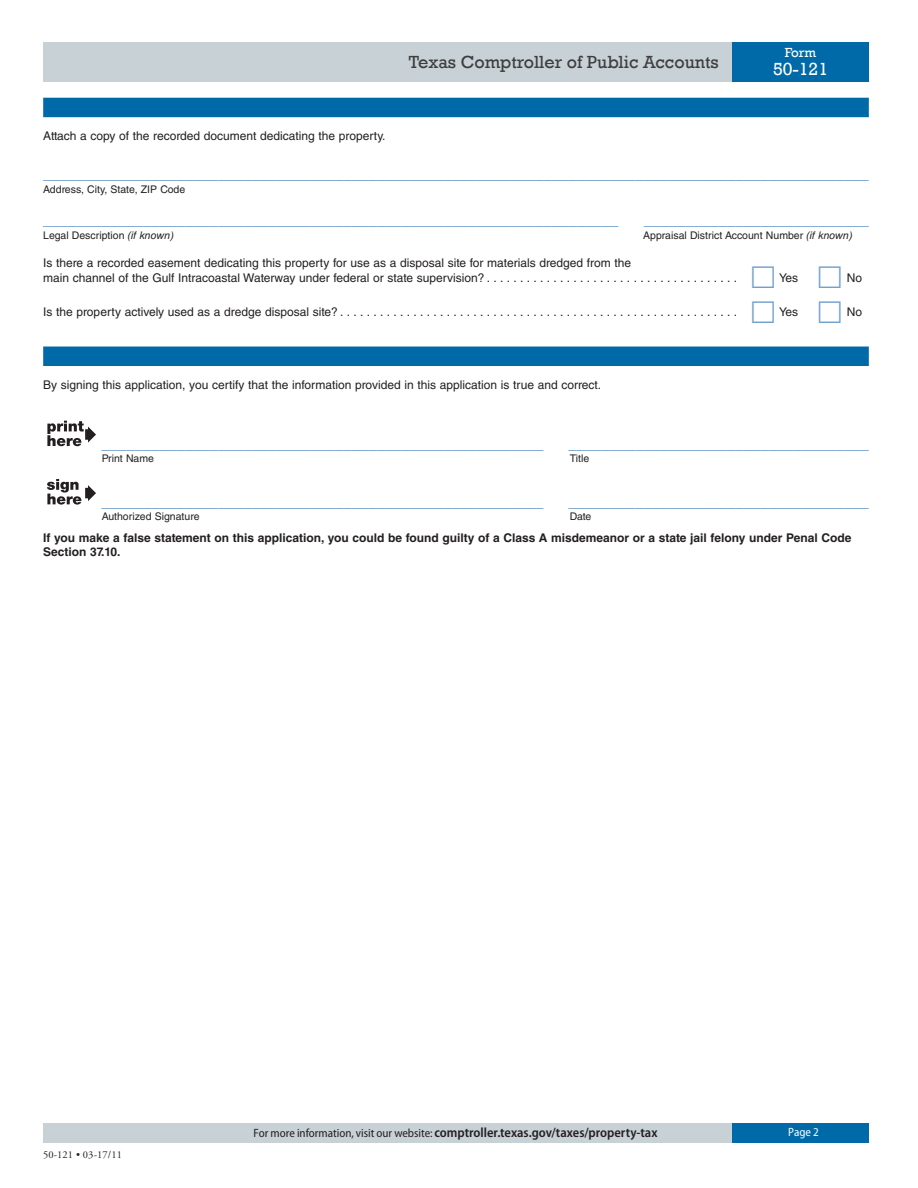
<style>
.page{position:relative;width:918px;height:1188px;background:#fff}
.page>*{position:absolute;margin:0;border:0;box-sizing:border-box;transform-origin:0 0}
.t1{font:18px "Rockwell";color:#3e3e3f}
.t2{font:18px "Rockwell";color:#fff}
.t3{font:15px "Helvetica LT Std";color:#6095c5}
.t4{font:600 semi-condensed 13.5px "Myriad Pro";color:#231f20}
.t5{font:13.5px "Rockwell";color:#fff}
.t6{font:12px/14.4px "Helvetica LT Std";color:#231f20}
.t7{font:700 12px/14.4px "Helvetica LT Std";color:#231f20}
.t8{font:semi-condensed 12px "Myriad Pro";color:#231f20}
.t9{font:semi-condensed 12px "Myriad Pro";color:#fff}
.t10{font:10.5px "Helvetica LT Std";color:#231f20}
.t11{font:10.5px "Adobe Garamond Pro";letter-spacing:.01em;color:#231f20}
.s1{font-style:italic}
</style>
<div class="page">
<div style="left:43px;top:42px;width:689px;height:39px;background:#c8d1d5"></div>
<div style="left:732px;top:42px;width:137px;height:39px;background:#006aa8"></div>
<div style="left:43px;top:1123px;width:689px;height:19px;background:#c8d1d5"></div>
<div style="left:732px;top:1123px;width:137px;height:19px;background:#006aa8"></div>
<div style="left:43px;top:98px;width:826px;height:19px;background:#006aa8"></div>
<div style="left:43px;top:347px;width:826px;height:19px;background:#006aa8"></div>
<svg style="left:47px;top:421px;width:49px;height:25px"></svg>
<svg style="left:85px;top:488px;width:3px;height:10px"></svg>
<svg style="left:88px;top:485px;width:8px;height:16px"></svg>
<svg style="left:47px;top:479px;width:34px;height:26px"></svg>
<p class="t6" style="left:43px;top:129px;width:344px">Attach a copy of the recorded document dedicating the property.</p>
<h1 class="t1" style="left:409px;top:51px;width:311px">Texas Comptroller of Public Accounts</h1>
<p class="t5" style="left:785px;top:45px;width:33px">Form</p>
<h1 class="t2" style="left:773px;top:59px;width:57px">50-121</h1>
<p class="t3" style="left:43px;top:165px;width:827px">___________________________________________________________________________________________________</p>
<p class="t10" style="left:43px;top:183px;width:144px">Address, City, State, ZIP Code</p>
<p class="t3" style="left:43px;top:211px;width:577px">_____________________________________________________________________</p>
<p class="t3" style="left:644px;top:211px;width:227px">___________________________</p>
<p class="t10" style="left:43px;top:229px;width:132px">Legal Description <span class="s1">(if known)</span></p>
<p class="t10" style="left:643px;top:229px;width:211px">Appraisal District Account Number <span class="s1">(if known)</span></p>
<p class="t6" style="left:43px;top:256px;width:695px">Is there a recorded easement dedicating this property for use as a disposal site for materials dredged from the<br>main channel of the Gulf Intracoastal Waterway under federal or state supervision? . . . . . . . . . . . . . . . . . . . . . . . . . . . . . . . . . . . . . .</p>
<p class="t6" style="left:779px;top:270px;width:20px">Yes</p>
<p class="t6" style="left:847px;top:270px;width:17px">No</p>
<p class="t6" style="left:43px;top:305px;width:695px">Is the property actively used as a dredge disposal site?............................................................</p>
<p class="t6" style="left:779px;top:305px;width:20px">Yes</p>
<p class="t6" style="left:847px;top:305px;width:17px">No</p>
<p class="t6" style="left:43px;top:378px;width:559px">By signing this application, you certify that the information provided in this application is true and correct.</p>
<p class="t3" style="left:102px;top:435px;width:444px">_____________________________________________________</p>
<p class="t3" style="left:569px;top:435px;width:302px">____________________________________</p>
<p class="t10" style="left:102px;top:452px;width:54px">Print Name</p>
<p class="t10" style="left:570px;top:452px;width:21px">Title</p>
<p class="t3" style="left:102px;top:493px;width:444px">_____________________________________________________</p>
<p class="t3" style="left:569px;top:493px;width:302px">____________________________________</p>
<p class="t10" style="left:102px;top:511px;width:99px">Authorized Signature</p>
<p class="t10" style="left:570px;top:511px;width:23px">Date</p>
<p class="t7" style="left:43px;top:530px;width:810px">If you make a false statement on this application, you could be found guilty of a Class A misdemeanor or a state jail felony under Penal Code<br>Section 37.10.</p>
<p class="t11" style="left:43px;top:1149px;width:80px">50-121 • 03-17/11</p>
<p class="t8" style="left:254px;top:1126px;width:180px">For more information, visit our website:</p>
<p class="t4" style="left:435px;top:1125px;width:224px">comptroller.texas.gov/taxes/property-tax</p>
<p class="t9" style="left:788px;top:1126px;width:32px">Page 2</p>
</div>
